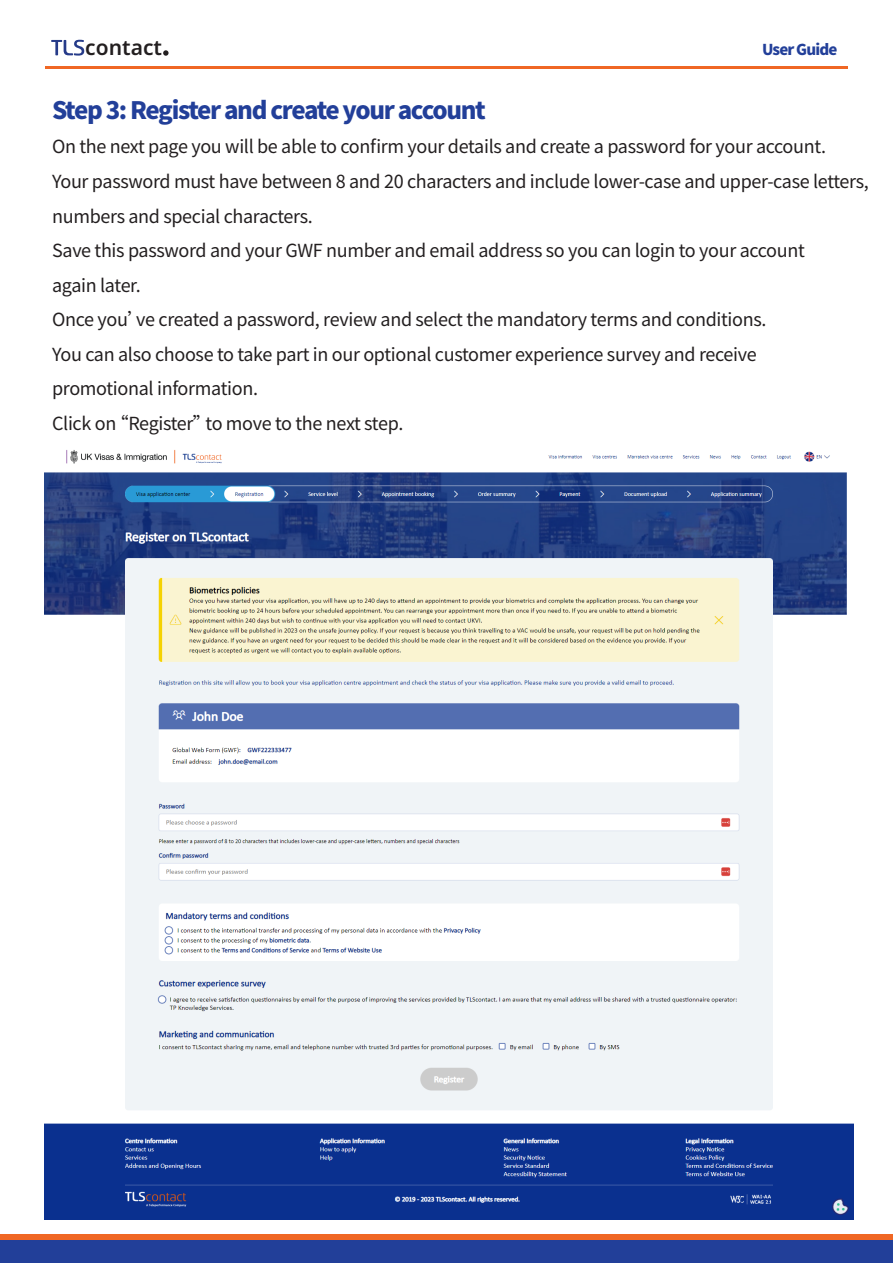
<style>
.page{position:relative;width:893px;height:1263px;background:#fff}
.page>*{position:absolute;margin:0;border:0;box-sizing:border-box;transform-origin:0 0}
.t1{font:900 24px "Noto Sans CJ Ksc";letter-spacing:-.06em;color:#223f99}
.t2{font:600 21px "Noto Sans";color:#231f20}
.t3{font:18px/34.5px "Noto Sans CJ Ksc";letter-spacing:-.02em;color:#231f20}
.t4{font:900 15px "Noto Sans CJ Ksc";letter-spacing:-.055em;color:#223f99}
</style>
<div class="page">
<hr style="left:45px;top:66px;width:803px;height:3px;background:#f06724">
<div style="left:0;top:1234px;width:893px;height:15px;background:#f06724"></div>
<div style="left:0;top:1240px;width:893px;height:23px;background:#223f99"></div>
<img style="left:44px;top:450px;width:810px;height:769px">
<svg style="left:51px;top:40px;width:33px;height:16px"></svg>
<svg style="left:163px;top:50px;width:6px;height:6px"></svg>
<p class="t2" style="left:85px;top:33px;width:78px">contact</p>
<p class="t4" style="left:762px;top:41px;width:77px">User Guide</p>
<h1 class="t1" style="left:52px;top:97px;width:435px">Step 3: Register and create your account</h1>
<p class="t3" style="left:52px;top:130px;width:818px">On the next page you will be able to confirm your details and create a password for your account.<br>Your password must have between 8 and 20 characters and include lower-case and upper-case letters, numbers and special characters.<br>Save this password and your GWF number and email address so you can login to your account<br>again later.<br>Once you’ve created a password, review and select the mandatory terms and conditions.<br>You can also choose to take part in our optional customer experience survey and receive<br>promotional information.<br>Click on “Register”to move to the next step.</p>
</div>
